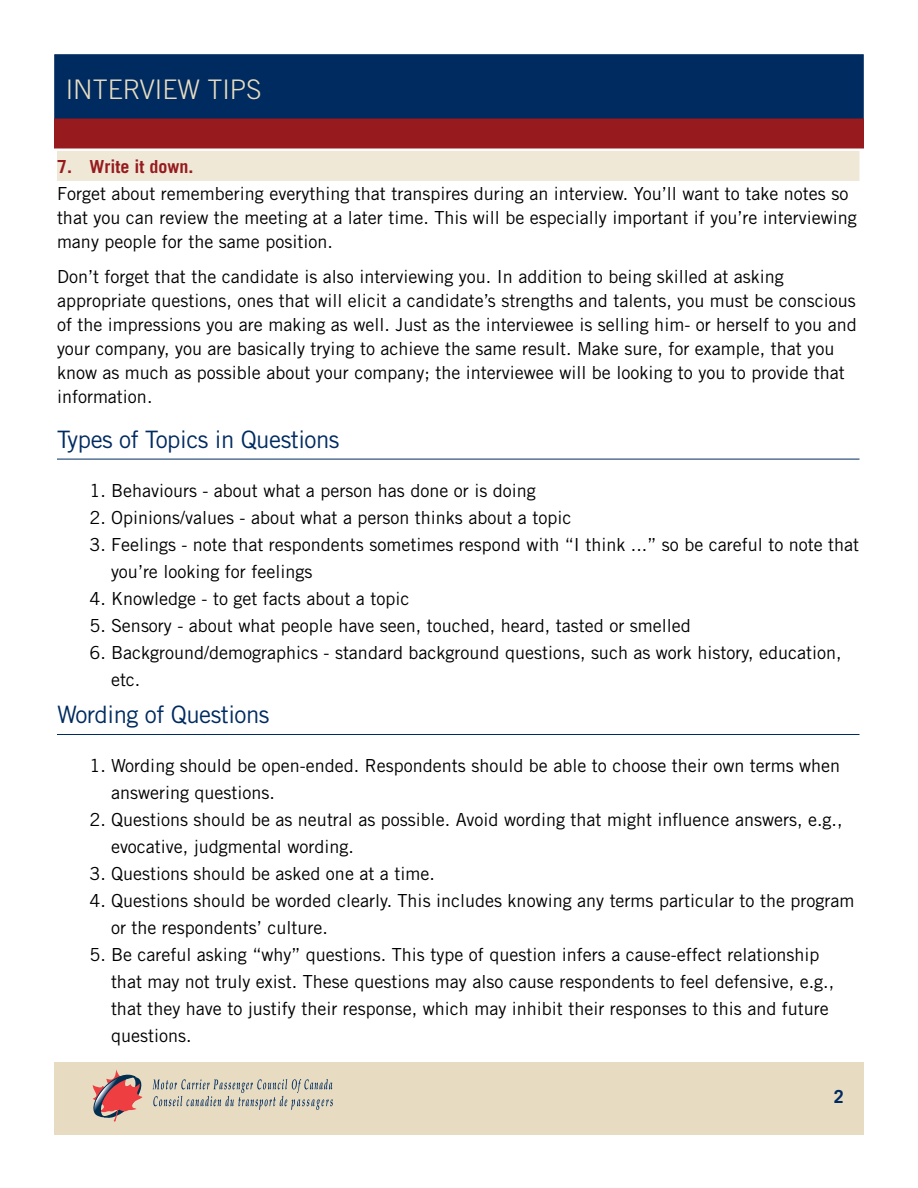
<style>
.page{position:relative;width:918px;height:1188px;background:#fff}
.page>*{position:absolute;margin:0;border:0;box-sizing:border-box;transform-origin:0 0}
.t1{font:300 27px "Trade Gothic";color:#e7dcc1}
.t2{font:24px "Trade Gothic";letter-spacing:-.02em;color:#002b60}
.t3{font:18px/27px "Trade Gothic";color:#000}
.t4{font:700 18px "Trade Gothic";color:#971b1e}
.t5{font:700 18px "Trade Gothic";color:#002b60}
</style>
<div class="page">
<div style="left:54px;top:1062px;width:810px;height:73px;background:#e7dcc1"></div>
<svg style="left:153px;top:1079px;width:180px;height:31px"></svg>
<svg style="left:92px;top:1069px;width:51px;height:53px"></svg>
<div style="left:54px;top:54px;width:810px;height:73px;background:#002b60;border:1px solid #002b60"></div>
<div style="left:54px;top:118px;width:810px;height:30px;background:#971b1e"></div>
<div style="left:57px;top:151px;width:803px;height:30px;background:#efe8d7"></div>
<hr style="left:57px;top:459px;width:803px;height:1px;background:#002b60">
<hr style="left:57px;top:734px;width:803px;height:1px;background:#002b60">
<h1 class="t1" style="left:66px;top:74px;width:197px">INTERVI EW TI PS</h1>
<p class="t4" style="left:57px;top:155px;width:138px">7. Write it down.</p>
<p class="t3" style="left:57px;top:181px;width:801px;line-height:24px">Forget about remembering everything that transpires during an interview. You’ll want to take notes so that you can review the meeting at a later time. This will be especially important if you’re interviewing many people for the same position.</p>
<p class="t3" style="left:57px;top:264px;width:801px;line-height:24px">Don’t forget that the candidate is also interviewing you. In addition to being skilled at asking appropriate questions, ones that will elicit a candidate’s strengths and talents, you must be conscious of the impressions you are making as well. Just as the interviewee is selling him- or herself to you and your company, you are basically trying to achieve the same result. Make sure, for example, that you know as much as possible about your company; the interviewee will be looking to you to provide that information.</p>
<h2 class="t2" style="left:57px;top:425px;width:284px">Types of Topics in Questions</h2>
<p class="t3" style="left:89px;top:476px;width:448px">1. Behaviours - about what a person has done or is doing</p>
<p class="t3" style="left:89px;top:503px;width:484px">2. Opinions/values - about what a person thinks about a topic</p>
<p class="t3" style="left:111px;top:530px;width:750px;text-indent:-22px">3. Feelings - note that respondents sometimes respond with “I think ...” so be careful to note that you’re looking for feelings</p>
<p class="t3" style="left:89px;top:584px;width:322px">4. Knowledge - to get facts about a topic</p>
<p class="t3" style="left:89px;top:611px;width:603px">5. Sensory - about what people have seen, touched, heard, tasted or smelled</p>
<p class="t3" style="left:111px;top:638px;width:732px;text-indent:-22px">6. Background/demographics - standard background questions, such as work history, education, etc.</p>
<h2 class="t2" style="left:57px;top:700px;width:214px">Wording of Questions</h2>
<p class="t3" style="left:111px;top:752px;width:731px;text-indent:-22px">1. Wording should be open-ended. Respondents should be able to choose their own terms when answering questions.</p>
<p class="t3" style="left:111px;top:806px;width:733px;text-indent:-22px">2. Questions should be as neutral as possible. Avoid wording that might influence answers, e.g., evocative, judgmental wording.</p>
<p class="t3" style="left:89px;top:860px;width:347px">3. Questions should be asked one at a time.</p>
<p class="t3" style="left:111px;top:887px;width:745px;text-indent:-22px">4. Questions should be worded clearly. This includes knowing any terms particular to the program or the respondents’ culture.</p>
<p class="t3" style="left:111px;top:941px;width:725px;text-indent:-22px">5. Be careful asking “why” questions. This type of question infers a cause-effect relationship that may not truly exist. These questions may also cause respondents to feel defensive, e.g., that they have to justify their response, which may inhibit their responses to this and future questions.</p>
<p class="t5" style="left:834px;top:1086px;width:12px">2</p>
</div>
